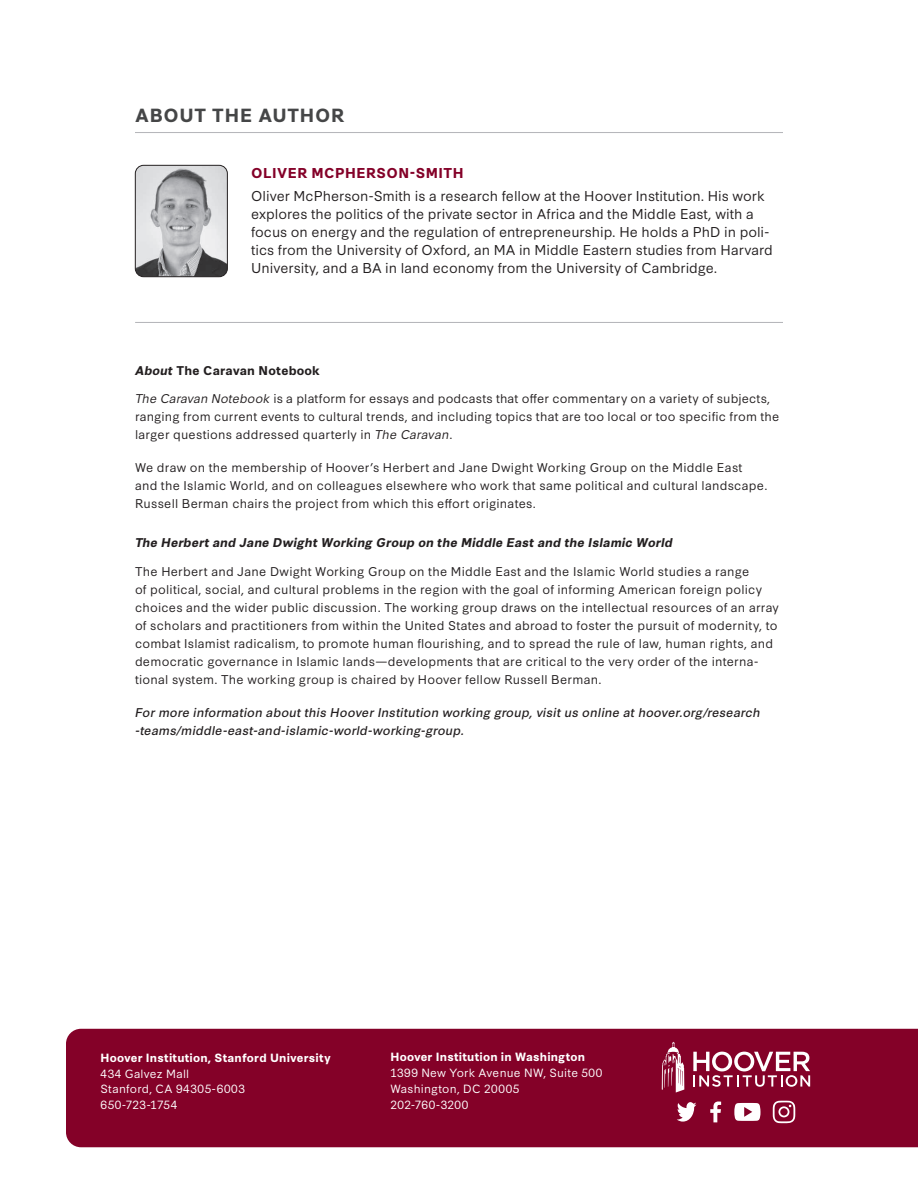
<style>
.page{position:relative;width:918px;height:1188px;background:#fff}
.page>*{position:absolute;margin:0;border:0;box-sizing:border-box;transform-origin:0 0}
.t1{font:700 18px "Synthese";letter-spacing:.04em;color:#454647}
.t2{font:13.5px/18px "Synthese";color:#231f20}
.t3{font:700 13.5px "Synthese";letter-spacing:.035em;color:#840128}
.t4{font:12px/18px "Synthese";letter-spacing:.015em;color:#231f20}
.t5{font:italic 12px/18px "Synthese";letter-spacing:.015em;color:#231f20}
.t6{font:italic 700 12px "Synthese";letter-spacing:.01em;color:#231f20}
.t7{font:700 12px "Synthese";letter-spacing:.015em;color:#231f20}
.t8{font:11.25px/15.8px "Synthese";letter-spacing:.025em;color:#fff}
.t9{font:700 11.25px "Synthese";letter-spacing:.015em;color:#fff}
.s1{font-style:italic}
</style>
<div class="page">
<div style="left:66px;top:1029px;width:852px;height:118px;background:#840128"></div>
<svg style="left:693px;top:1052px;width:117px;height:35px"></svg>
<svg style="left:662px;top:1042px;width:22px;height:51px"></svg>
<svg style="left:677px;top:1102px;width:19px;height:20px"></svg>
<svg style="left:710px;top:1102px;width:11px;height:20px"></svg>
<svg style="left:773px;top:1101px;width:22px;height:22px"></svg>
<svg style="left:734px;top:1103px;width:27px;height:18px"></svg>
<hr style="left:135px;top:322px;width:648px;height:1px;background:#b6b7bb">
<hr style="left:135px;top:132px;width:648px;height:1px;background:#b6b7bb">
<img style="left:135px;top:165px;width:92px;height:112px">
<div style="left:135px;top:165px;width:93px;height:112px;border:1px solid #231f20;border-radius:8px"></div>
<h1 class="t1" style="left:135px;top:101px;width:211px">ABOUT THE AUTHOR</h1>
<p class="t3" style="left:251px;top:162px;width:214px">OLIVER MCPHERSON-SMITH</p>
<p class="t2" style="left:251px;top:185px;width:523px">Oliver McPherson-Smith is a research fellow at the Hoover Institution. His work explores the politics of the private sector in Africa and the Middle East, with a focus on energy and the regulation of entrepreneurship. He holds a PhD in poli&shy;tics from the University of Oxford, an MA in Middle Eastern studies from Harvard University, and a BA in land economy from the University of Cambridge.</p>
<p class="t7" style="left:135px;top:361px;width:187px"><span class="s1">About</span> The Caravan Notebook</p>
<p class="t4" style="left:135px;top:388px;width:646px"><span class="s1">The Caravan Notebook</span> is a platform for essays and podcasts that offer commentary on a variety of subjects, ranging from current events to cultural trends, and including topics that are too local or too specific from the larger questions addressed quarterly in <span class="s1">The Caravan</span>.</p>
<p class="t4" style="left:135px;top:457px;width:634px">We draw on the membership of Hoover’s Herbert and Jane Dwight Working Group on the Middle East and the Islamic World, and on colleagues elsewhere who work that same political and cultural landscape.<br>Russell Berman chairs the project from which this effort originates.</p>
<p class="t6" style="left:135px;top:533px;width:539px">The Herbert and Jane Dwight Working Group on the Middle East and the Islamic World</p>
<p class="t4" style="left:135px;top:561px;width:645px">The Herbert and Jane Dwight Working Group on the Middle East and the Islamic World studies a range<br>of political, social, and cultural problems in the region with the goal of informing American foreign policy choices and the wider public discussion. The working group draws on the intellectual resources of an array of scholars and practitioners from within the United States and abroad to foster the pursuit of modernity, to combat Islamist radicalism, to promote human flourishing, and to spread the rule of law, human rights, and democratic governance in Islamic lands—developments that are critical to the very order of the interna&shy;tional system. The working group is chaired by Hoover fellow Russell Berman.</p>
<p class="t5" style="left:135px;top:702px;width:627px">For more information about this Hoover Institution working group, visit us online at hoover.org/research -teams/middle-east-and-islamic-world-working-group.</p>
<p class="t9" style="left:100px;top:1049px;width:232px">Hoover Institution, Stanford University</p>
<p class="t8" style="left:100px;top:1065px;width:146px">434 Galvez Mall<br>Stanford, CA 94305-6003<br>650-723-1754</p>
<p class="t9" style="left:390px;top:1048px;width:196px">Hoover Institution in Washington</p>
<p class="t8" style="left:390px;top:1064px;width:214px">1399 New York Avenue NW, Suite 500<br>Washington, DC 20005<br>202-760-3200</p>
</div>
